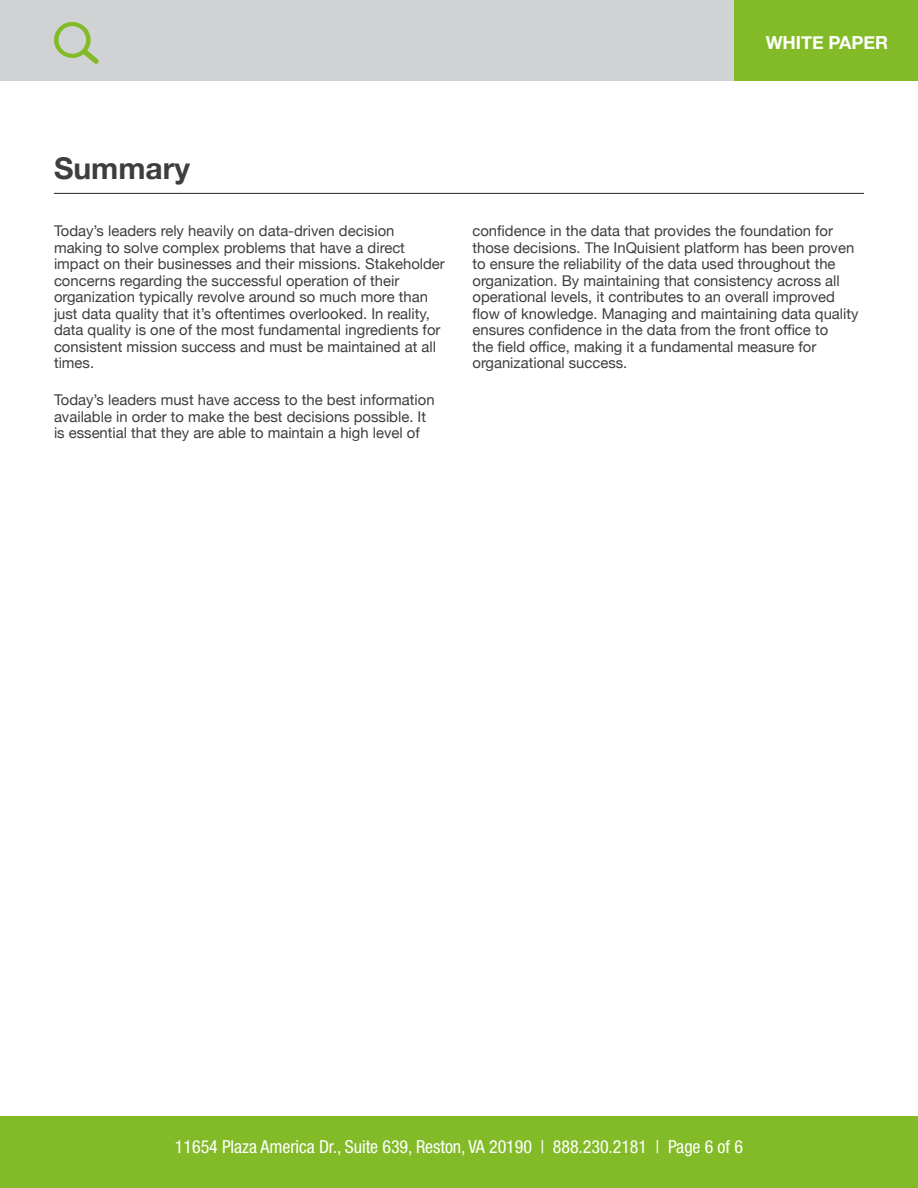
<style>
.page{position:relative;width:918px;height:1188px;background:#fff}
.page>*{position:absolute;margin:0;border:0;box-sizing:border-box;transform-origin:0 0}
.Chapter_Section_Head{font:700 30px "Helvetica Neue";color:#3e3e3f}
.t1{font:condensed 18px "Helvetica Neue LT Std";letter-spacing:-.005em;color:#fff}
.t2{font:700 18px "Helvetica Neue";letter-spacing:-.005em;color:#fff}
.body{font:14.85px/16.5px "Helvetica Neue";color:#3e3e3f}
</style>
<div class="page">
<div style="left:733px;top:0;width:185px;height:81px;background:#82bb27"></div>
<div style="left:0;top:0;width:733px;height:81px;background:#d1d2d4"></div>
<div style="left:0;top:1117px;width:918px;height:71px;background:#82bb27"></div>
<svg style="left:54px;top:22px;width:45px;height:42px"></svg>
<hr style="left:54px;top:193px;width:810px;height:1px;background:#3e3e3f">
<p class="t2" style="left:766px;top:28px;width:124px">WHITE PAPER</p>
<p class="Chapter_Section_Head" style="left:54px;top:145px;width:138px">Summary</p>
<p class="body" style="left:54px;top:224px;width:392px">Today’s leaders rely heavily on data-driven decision making to solve complex problems that have a direct impact on their businesses and their missions. Stakeholder concerns regarding the successful operation of their organization typically revolve around so much more than just data quality that it’s oftentimes overlooked. In reality, data quality is one of the most fundamental ingredients for consistent mission success and must be maintained at all times.</p>
<p class="body" style="left:54px;top:392px;width:382px">Today’s leaders must have access to the best information available in order to make the best decisions possible. It is essential that they are able to maintain a high level of</p>
<p class="body" style="left:472px;top:224px;width:388px">confidence in the data that provides the foundation for those decisions. The InQuisient platform has been proven to ensure the reliability of the data used throughout the organization. By maintaining that consistency across all operational levels, it contributes to an overall improved flow of knowledge. Managing and maintaining data quality ensures confidence in the data from the front office to<br>the field office, making it a fundamental measure for organizational success.</p>
<p class="t1" style="left:175px;top:1136px;width:570px">11654 Plaza America Dr., Suite 639, Reston, VA 20190 | 888.230.2181 | Page 6 of 6</p>
</div>
